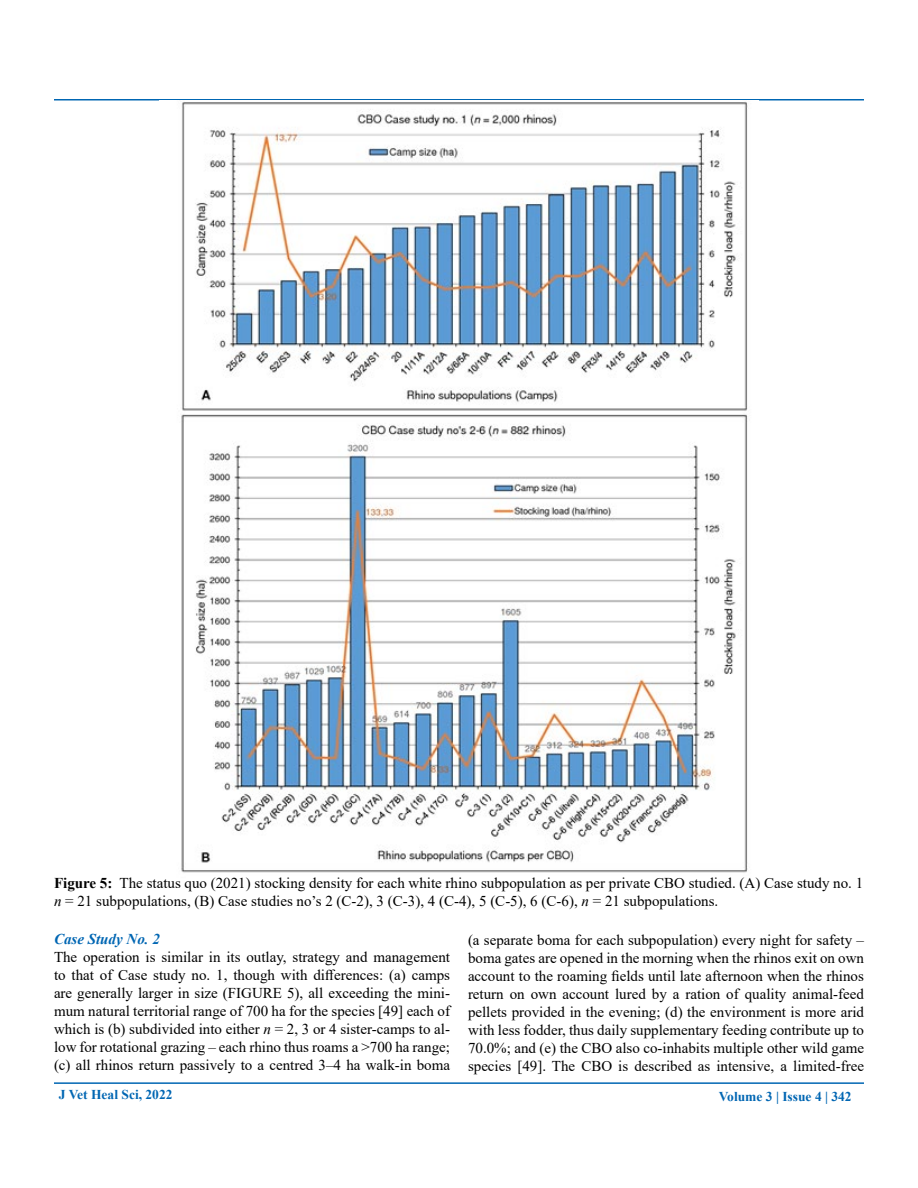
<style>
.page{position:relative;width:918px;height:1188px;background:#fff}
.page>*{position:absolute;margin:0;border:0;box-sizing:border-box;transform-origin:0 0}
.t1{font:15px/18px "Times New Roman";color:#000;text-align:justify}
.t2{font:italic 700 15px "Times New Roman";color:#0066b3}
.t3{font:700 13.5px "Times New Roman";color:#0066b3}
.s1{font-weight:700}
.s2{font-style:italic}
</style>
<div class="page">
<hr style="left:54px;top:99px;width:810px;height:1px;background:#0066b3">
<hr style="left:54px;top:1082px;width:810px;height:2px;background:#0066b3">
<img style="left:181px;top:102px;width:567px;height:771px">
<p class="t1" style="left:54px;top:873px;width:811px"><span class="s1">Figure 5:</span> The status quo (2021) stocking density for each white rhino subpopulation as per private CBO studied. (A) Case study no. 1 <span class="s2">n</span> = 21 subpopulations, (B) Case studies no’s 2 (C-2), 3 (C-3), 4 (C-4), 5 (C-5), 6 (C-6), <span class="s2">n</span> = 21 subpopulations.</p>
<p class="t2" style="left:54px;top:929px;width:107px">Case Study No. 2</p>
<p class="t1" style="left:54px;top:948px;width:398px">The operation is similar in its outlay, strategy and management to that of Case study no. 1, though with differences: (a) camps are generally larger in size (FIGURE 5), all exceeding the mini&shy;mum natural territorial range of 700 ha for the species [49] each of which is (b) subdivided into either <span class="s2">n</span> = 2, 3 or 4 sister-camps to al&shy;low for rotational grazing – each rhino thus roams a &gt;700 ha range; (c) all rhinos return passively to a centred 3–4 ha walk-in boma</p>
<p class="t1" style="left:468px;top:930px;width:398px">(a separate boma for each subpopulation) every night for safety – boma gates are opened in the morning when the rhinos exit on own account to the roaming fields until late afternoon when the rhinos return on own account lured by a ration of quality animal-feed pellets provided in the evening; (d) the environment is more arid with less fodder, thus daily supplementary feeding contribute up to 70.0%; and (e) the CBO also co-inhabits multiple other wild game species [49]. The CBO is described as intensive, a limited-free</p>
<p class="t3" style="left:59px;top:1085px;width:115px">J Vet Heal Sci, 2022</p>
<p class="t3" style="left:719px;top:1087px;width:134px">Volume 3 | Issue 4 | 342</p>
</div>
